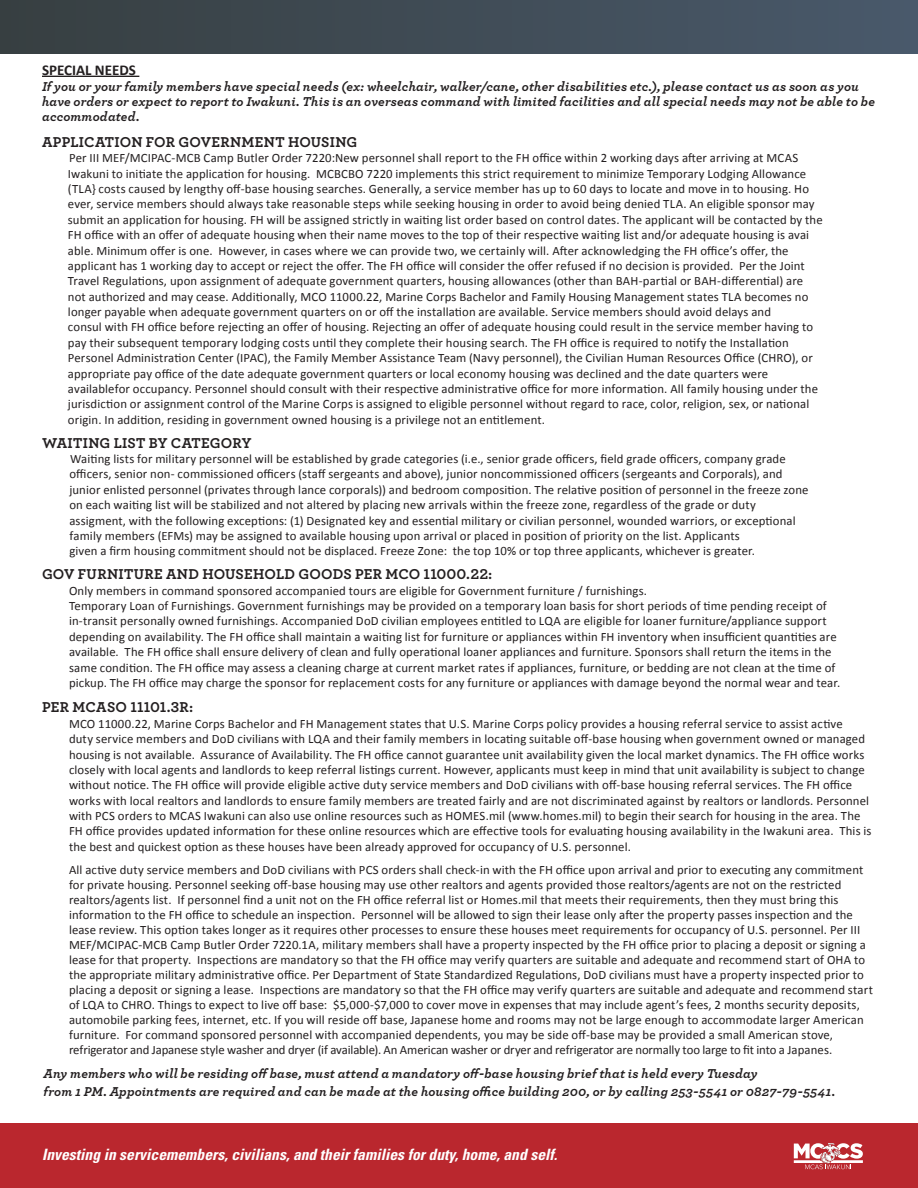
<style>
.page{position:relative;width:918px;height:1188px;background:#fff}
.page>*{position:absolute;margin:0;border:0;box-sizing:border-box;transform-origin:0 0}
.t1{font:italic 700 condensed 15.6px "Univers LT Std";color:#fff}
.t2{font:700 15px "Archer";letter-spacing:.01em;color:#231f20}
.t3{font:700 15px "Calibri";color:#231f20}
.t4{font:italic 700 13.5px/15px "Archer";letter-spacing:.01em;color:#231f20}
.t5{font:12.75px/15.3px "Calibri";letter-spacing:.01em;color:#231f20}
</style>
<div class="page">
<div style="left:0;top:1124px;width:918px;height:64px;background:#ba272e"></div>
<div style="left:0;top:0;width:918px;height:54px;background:linear-gradient(to right,#373f41,#49596b)"></div>
<svg style="left:794px;top:1143px;width:69px;height:26px"></svg>
<hr style="left:42px;top:76px;width:97px;height:1px;background:#231f20">
<p class="t3" style="left:42px;top:61px;width:96px">SPECIAL NEEDS</p>
<p class="t4" style="left:42px;top:78px;width:834px">If you or your family members have special needs (ex: wheelchair, walker/cane, other disabilities etc.), please contact us as soon as you have orders or expect to report to Iwakuni. This is an overseas command with limited facilities and all special needs may not be able to be accommodated.</p>
<p class="t2" style="left:42px;top:130px;width:317px">APPLICATION FOR GOVERNMENT HOUSING</p>
<p class="t5" style="left:69px;top:150px;width:731px">Per III MEF/MCIPAC-MCB Camp Butler Order 7220:New personnel shall report to the FH office within 2 working days after arriving at MCAS</p>
<p class="t5" style="left:68px;top:165px;width:740px">Iwakuni to initiate the application for housing. MCBCBO 7220 implements this strict requirement to minimize Temporary Lodging Allowance</p>
<p class="t5" style="left:68px;top:181px;width:743px">(TLA} costs caused by lengthy off-base housing searches. Generally, a service member has up to 60 days to locate and move in to housing. Ho</p>
<p class="t5" style="left:68px;top:196px;width:748px">ever, service members should always take reasonable steps while seeking housing in order to avoid being denied TLA. An eligible sponsor may</p>
<p class="t5" style="left:68px;top:211px;width:756px">submit an application for housing. FH will be assigned strictly in waiting list order based on control dates. The applicant will be contacted by the</p>
<p class="t5" style="left:68px;top:227px;width:743px">FH office with an offer of adequate housing when their name moves to the top of their respective waiting list and/or adequate housing is avai</p>
<p class="t5" style="left:68px;top:242px;width:722px">able. Minimum offer is one. However, in cases where we can provide two, we certainly will. After acknowledging the FH office’s offer, the</p>
<p class="t5" style="left:68px;top:258px;width:738px">applicant has 1 working day to accept or reject the offer. The FH office will consider the offer refused if no decision is provided. Per the Joint</p>
<p class="t5" style="left:68px;top:273px;width:737px">Travel Regulations, upon assignment of adequate government quarters, housing allowances (other than BAH-partial or BAH-differential) are</p>
<p class="t5" style="left:68px;top:288px;width:742px">not authorized and may cease. Additionally, MCO 11000.22, Marine Corps Bachelor and Family Housing Management states TLA becomes no</p>
<p class="t5" style="left:68px;top:304px;width:705px">longer payable when adequate government quarters on or off the installation are available. Service members should avoid delays and</p>
<p class="t5" style="left:68px;top:319px;width:747px">consul with FH office before rejecting an offer of housing. Rejecting an offer of adequate housing could result in the service member having to</p>
<p class="t5" style="left:68px;top:334px;width:722px">pay their subsequent temporary lodging costs until they complete their housing search. The FH office is required to notify the Installation</p>
<p class="t5" style="left:68px;top:350px;width:746px">Personel Administration Center (IPAC), the Family Member Assistance Team (Navy personnel), the Civilian Human Resources Office (CHRO), or</p>
<p class="t5" style="left:68px;top:365px;width:702px">appropriate pay office of the date adequate government quarters or local economy housing was declined and the date quarters were</p>
<p class="t5" style="left:68px;top:381px;width:752px">availablefor occupancy. Personnel should consult with their respective administrative office for more information. All family housing under the</p>
<p class="t5" style="left:68px;top:396px;width:743px">jurisdiction or assignment control of the Marine Corps is assigned to eligible personnel without regard to race, color, religion, sex, or national</p>
<p class="t5" style="left:68px;top:411px;width:479px">origin. In addition, residing in government owned housing is a privilege not an entitlement.</p>
<p class="t2" style="left:42px;top:431px;width:211px">WAITING LIST BY CATEGORY</p>
<p class="t5" style="left:70px;top:451px;width:717px">Waiting lists for military personnel will be established by grade categories (i.e., senior grade officers, field grade officers, company grade</p>
<p class="t5" style="left:69px;top:466px;width:715px">officers, senior non- commissioned officers (staff sergeants and above), junior noncommissioned officers (sergeants and Corporals), and</p>
<p class="t5" style="left:69px;top:481px;width:741px">junior enlisted personnel (privates through lance corporals)) and bedroom composition. The relative position of personnel in the freeze zone</p>
<p class="t5" style="left:69px;top:497px;width:688px">on each waiting list will be stabilized and not altered by placing new arrivals within the freeze zone, regardless of the grade or duty</p>
<p class="t5" style="left:69px;top:512px;width:728px">assigment, with the following exceptions: (1) Designated key and essential military or civilian personnel, wounded warriors, or exceptional family members (EFMs) may be assigned to available housing upon arrival or placed in position of priority on the list. Applicants</p>
<p class="t5" style="left:69px;top:543px;width:687px">given a firm housing commitment should not be displaced. Freeze Zone: the top 10% or top three applicants, whichever is greater.</p>
<p class="t2" style="left:42px;top:563px;width:452px">GOV FURNITURE AND HOUSEHOLD GOODS PER MCO 11000.22:</p>
<p class="t5" style="left:69px;top:582px;width:580px">Only members in command sponsored accompanied tours are eligible for Government furniture / furnishings.</p>
<p class="t5" style="left:69px;top:598px;width:773px">Temporary Loan of Furnishings. Government furnishings may be provided on a temporary loan basis for short periods of time pending receipt of in-transit personally owned furnishings. Accompanied DoD civilian employees entitled to LQA are eligible for loaner furniture/appliance support depending on availability. The FH office shall maintain a waiting list for furniture or appliances within FH inventory when insufficient quantities are available. The FH office shall ensure delivery of clean and fully operational loaner appliances and furniture. Sponsors shall return the items in the same condition. The FH office may assess a cleaning charge at current market rates if appliances, furniture, or bedding are not clean at the time of pickup. The FH office may charge the sponsor for replacement costs for any furniture or appliances with damage beyond the normal wear and tear.</p>
<p class="t2" style="left:42px;top:696px;width:153px">PER MCASO 11101.3R:</p>
<p class="t5" style="left:69px;top:715px;width:804px">MCO 11000.22, Marine Corps Bachelor and FH Management states that U.S. Marine Corps policy provides a housing referral service to assist active<br>duty service members and DoD civilians with LQA and their family members in locating suitable off-base housing when government owned or managed housing is not available. Assurance of Availability. The FH office cannot guarantee unit availability given the local market dynamics. The FH office works closely with local agents and landlords to keep referral listings current. However, applicants must keep in mind that unit availability is subject to change without notice. The FH office will provide eligible active duty service members and DoD civilians with off-base housing referral services. The FH office works with local realtors and landlords to ensure family members are treated fairly and are not discriminated against by realtors or landlords. Personnel with PCS orders to MCAS Iwakuni can also use online resources such as HOMES.mil (www.homes.mil) to begin their search for housing in the area. The FH office provides updated information for these online resources which are effective tools for evaluating housing availability in the Iwakuni area. This is the best and quickest option as these houses have been already approved for occupancy of U.S. personnel.</p>
<p class="t5" style="left:69px;top:861px;width:806px">All active duty service members and DoD civilians with PCS orders shall check-in with the FH office upon arrival and prior to executing any commitment for private housing. Personnel seeking off-base housing may use other realtors and agents provided those realtors/agents are not on the restricted realtors/agents list. If personnel find a unit not on the FH office referral list or Homes.mil that meets their requirements, then they must bring this information to the FH office to schedule an inspection. Personnel will be allowed to sign their lease only after the property passes inspection and the lease review. This option takes longer as it requires other processes to ensure these houses meet requirements for occupancy of U.S. personnel. Per III MEF/MCIPAC-MCB Camp Butler Order 7220.1A, military members shall have a property inspected by the FH office prior to placing a deposit or signing a lease for that property. Inspections are mandatory so that the FH office may verify quarters are suitable and adequate and recommend start of OHA to the appropriate military administrative office. Per Department of State Standardized Regulations, DoD civilians must have a property inspected prior to placing a deposit or signing a lease. Inspections are mandatory so that the FH office may verify quarters are suitable and adequate and recommend start of LQA to CHRO. Things to expect to live off base: $5,000-$7,000 to cover move in expenses that may include agent’s fees, 2 months security deposits, automobile parking fees, internet, etc. If you will reside off base, Japanese home and rooms may not be large enough to accommodate larger American furniture. For command sponsored personnel with accompanied dependents, you may be side off-base may be provided a small American stove, refrigerator and Japanese style washer and dryer (if available). An American washer or dryer and refrigerator are normally too large to fit into a Japanes.</p>
<p class="t4" style="left:44px;top:1063px;width:793px;line-height:18px">Any members who will be residing off base, must attend a mandatory off-base housing brief that is held every Tuesday<br>from 1 PM. Appointments are required and can be made at the housing office building 200, or by calling 253-5541 or 0827-79-5541.</p>
<p class="t1" style="left:42px;top:1144px;width:517px">Investing in servicemembers, civilians, and their families for duty, home, and self.</p>
</div>
